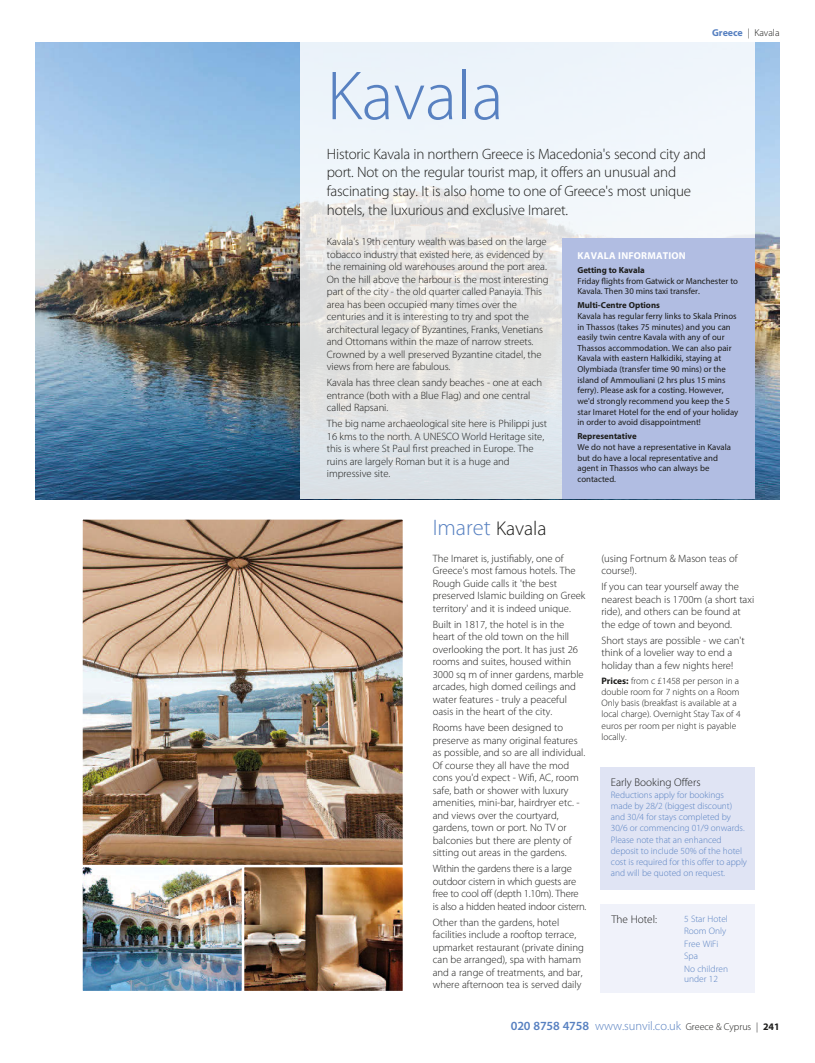
<style>
.page{position:relative;width:815px;height:1063px;background:#fff}
.page>*{position:absolute;margin:0;border:0;box-sizing:border-box;transform-origin:0 0}
.t1{font:300 70px "Myriad Pro";color:#5881c1}
.t2{font:300 22.5px "Myriad Pro";color:#5881c1}
.t3{font:300 15px/18.8px "Myriad Pro";letter-spacing:-.015em;color:#1d1d1b}
.t4{font:300 12.5px "Myriad Pro";letter-spacing:-.005em;color:#5881c1}
.t5{font:300 11.25px "Myriad Pro";color:#1d1d1b}
.t6{font:300 10.62px/12.5px "Myriad Pro";color:#1d1d1b}
.t7{font:300 10.62px/12.5px "Myriad Pro";letter-spacing:-.02em;color:#1d1d1b}
.t8{font:700 10px "Myriad Pro";letter-spacing:.02em;color:#fff}
.t9{font:300 10px "Myriad Pro";letter-spacing:-.005em;color:#1d1d1b}
.t10{font:300 9.38px/11.2px "Myriad Pro";letter-spacing:-.005em;color:#5881c1}
.t11{font:300 9.38px/11.2px "Myriad Pro";color:#1d1d1b}
.t12{font:8.75px/10.6px "Myriad Pro";color:#1d1d1b}
.t13{font:700 8.75px "Myriad Pro";color:#1d1d1b}
.s1{font-weight:700;color:#5881c1}
.s2{font-size:20px;color:#1d1d1b}
.s3{font-weight:700}
.s4{font-weight:600}
.s5{font-size:10px;color:#1d1d1b}
.s6{font-weight:700;font-size:10px;color:#1d1d1b}
</style>
<div class="page">
<img style="left:35px;top:43px;width:745px;height:456px">
<div style="left:300px;top:43px;width:455px;height:456px;background:#fff;opacity:.85"></div>
<img style="left:83px;top:520px;width:319px;height:344px">
<div style="left:81px;top:518px;width:323px;height:348px;border:1px solid #fff"></div>
<img style="left:83px;top:868px;width:158px;height:122px">
<div style="left:81px;top:866px;width:162px;height:126px;border:1px solid #fff"></div>
<img style="left:245px;top:868px;width:157px;height:122px">
<div style="left:243px;top:866px;width:161px;height:126px;border:1px solid #fff"></div>
<div style="left:562px;top:239px;width:193px;height:260px;background:#b1bde2"></div>
<div style="left:601px;top:904px;width:154px;height:89px;background:#f0f2fa"></div>
<div style="left:600px;top:767px;width:155px;height:123px;background:#e0e4f4"></div>
<h1 class="t1" style="left:327px;top:69px;width:178px">Kavala</h1>
<p class="t9" style="left:712px;top:29px;width:69px"><span class="s1">Greece</span> | Kavala</p>
<h3 class="t3" style="left:327px;top:145px;width:381px">Historic Kavala in northern Greece is Macedonia's second city and port. Not on the regular tourist map, it offers an unusual and fascinating stay. It is also home to one of Greece's most unique hotels, the luxurious and exclusive Imaret.</h3>
<p class="t6" style="left:327px;top:236px;width:223px">Kavala's 19th century wealth was based on the large tobacco industry that existed here, as evidenced by the remaining old warehouses around the port area.<br>On the hill above the harbour is the most interesting part of the city - the old quarter called Panayia. This area has been occupied many times over the centuries and it is interesting to try and spot the architectural legacy of Byzantines, Franks, Venetians and Ottomans within the maze of narrow streets.<br>Crowned by a well preserved Byzantine citadel, the views from here are fabulous.</p>
<p class="t6" style="left:327px;top:377px;width:217px">Kavala has three clean sandy beaches - one at each entrance (both with a Blue Flag) and one central called Rapsani.</p>
<p class="t6" style="left:327px;top:418px;width:222px">The big name archaeological site here is Philippi just 16 kms to the north. A UNESCO World Heritage site, this is where St Paul first preached in Europe. The ruins are largely Roman but it is a huge and impressive site.</p>
<h2 class="t2" style="left:433px;top:519px;width:115px">Imaret <span class="s2">Kavala</span></h2>
<p class="t8" style="left:578px;top:252px;width:110px">KAVALA INFORMATION</p>
<p class="t13" style="left:577px;top:267px;width:69px">Getting to Kavala</p>
<p class="t12" style="left:577px;top:276px;width:162px">Friday flights from Gatwick or Manchester to<br>Kavala. Then 30 mins taxi transfer.</p>
<p class="t13" style="left:577px;top:302px;width:84px">Multi-Centre Options</p>
<p class="t12" style="left:577px;top:311px;width:162px">Kavala has regular ferry links to Skala Prinos in Thassos (takes 75 minutes) and you can easily twin centre Kavala with any of our Thassos accommodation. We can also pair Kavala with eastern Halkidiki, staying at Olymbiada (transfer time 90 mins) or the island of Ammouliani (2 hrs plus 15 mins ferry). Please ask for a costing. However, we'd strongly recommend you keep the 5 star Imaret Hotel for the end of your holiday in order to avoid disappointment!</p>
<p class="t13" style="left:577px;top:433px;width:61px">Representative</p>
<p class="t12" style="left:577px;top:442px;width:155px">We do not have a representative in Kavala but do have a local representative and agent in Thassos who can always be contacted.</p>
<p class="t6" style="left:433px;top:553px;width:154px">The Imaret is, justifiably, one of Greece's most famous hotels. The Rough Guide calls it 'the best preserved Islamic building on Greek territory' and it is indeed unique.</p>
<p class="t6" style="left:433px;top:619px;width:152px">Built in 1817, the hotel is in the heart of the old town on the hill overlooking the port. It has just 26 rooms and suites, housed within<br>3000 sq m of inner gardens, marble arcades, high domed ceilings and water features - truly a peaceful oasis in the heart of the city.</p>
<p class="t6" style="left:433px;top:722px;width:154px">Rooms have been designed to preserve as many original features as possible, and so are all individual.<br>Of course they all have the mod cons you'd expect - Wifi, AC, room safe, bath or shower with luxury amenities, mini-bar, hairdryer etc. - and views over the courtyard, gardens, town or port. No TV or balconies but there are plenty of sitting out areas in the gardens.</p>
<p class="t7" style="left:433px;top:863px;width:155px">Within the gardens there is a large outdoor cistern in which guests are free to cool off (depth 1.10m). There is also a hidden heated indoor cistern.</p>
<p class="t6" style="left:433px;top:917px;width:153px">Other than the gardens, hotel facilities include a rooftop terrace, upmarket restaurant (private dining can be arranged), spa with hamam and a range of treatments, and bar, where afternoon tea is served daily</p>
<p class="t6" style="left:601px;top:553px;width:137px">(using Fortnum &amp; Mason teas of course!).</p>
<p class="t6" style="left:601px;top:581px;width:154px">If you can tear yourself away the nearest beach is 1700m (a short taxi ride), and others can be found at the edge of town and beyond.</p>
<p class="t6" style="left:601px;top:635px;width:145px">Short stays are possible - we can't think of a lovelier way to end a holiday than a few nights here!</p>
<p class="t11" style="left:601px;top:676px;width:141px"><span class="s3">Prices:</span> from c £1458 per person in a double room for 7 nights on a Room<br>Only basis (breakfast is available at a local charge). Overnight Stay Tax of 4 euros per room per night is payable locally.</p>
<p class="t5" style="left:611px;top:778px;width:91px">Early Booking Offers</p>
<p class="t10" style="left:611px;top:790px;width:138px">Reductions apply for bookings made by 28/2 (biggest discount) and 30/4 for stays completed by<br>30/6 or commencing 01/9 onwards.<br>Please note that an enhanced deposit to include 50% of the hotel cost is required for this offer to apply and will be quoted on request.</p>
<p class="t5" style="left:611px;top:915px;width:47px">The Hotel:</p>
<p class="t10" style="left:684px;top:913px;width:45px;line-height:12.5px">5 Star Hotel<br>Room Only<br>Free WiFi<br>Spa<br>No children</p>
<p class="t10" style="left:684px;top:974px;width:35px">under 12</p>
<p class="t4" style="left:511px;top:1021px;width:270px"><span class="s4">020 8758 4758</span> www.sunvil.co.uk <span class="s5">Greece &amp; Cyprus |</span> <span class="s6">241</span></p>
</div>
